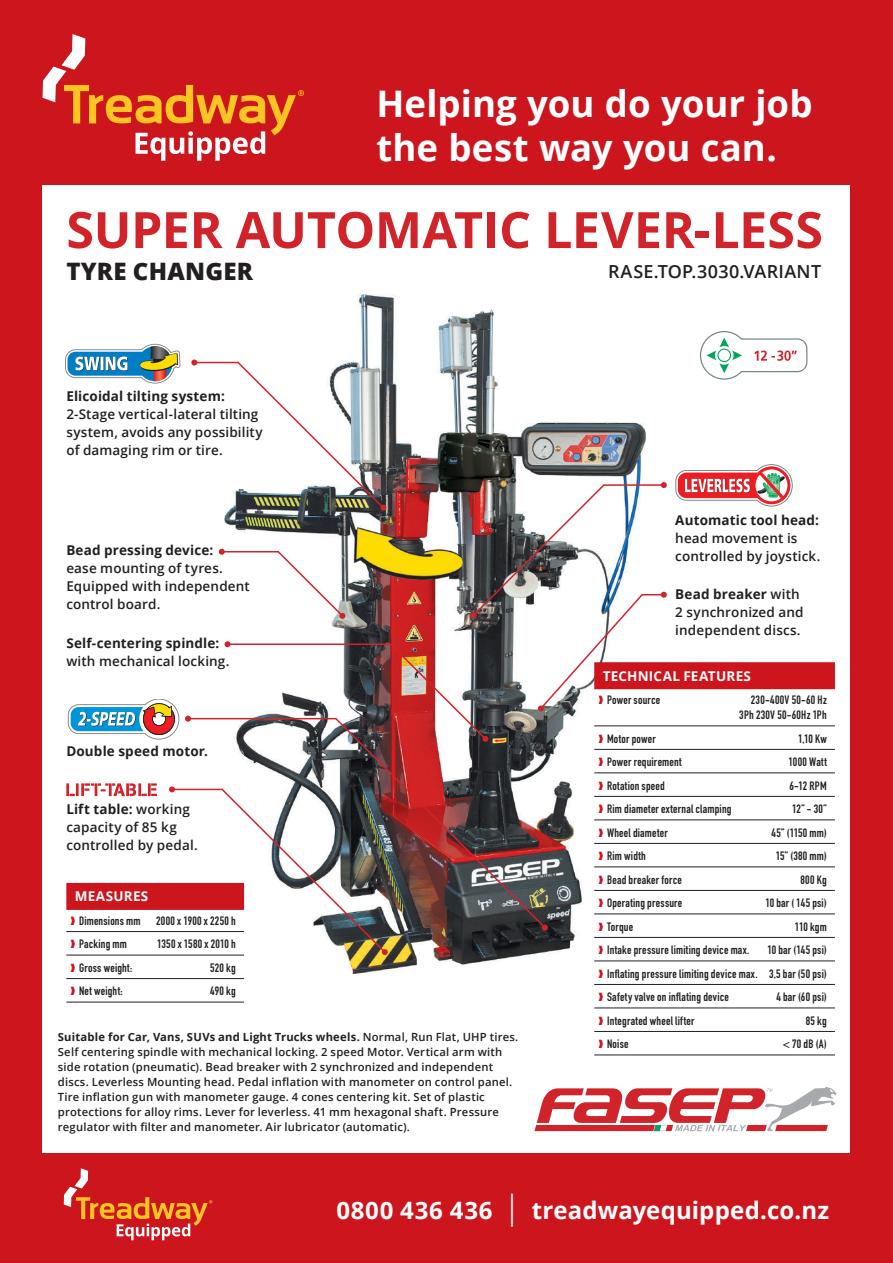
<style>
.page{position:relative;width:893px;height:1263px;background:#cd151d}
.page>*{position:absolute;margin:0;border:0;box-sizing:border-box;transform-origin:0 0}
.t1{font:700 50.1px "Open Sans";letter-spacing:-.005em;color:#d1232a}
.t2{font:700 36.6px/44px "Open Sans";letter-spacing:.005em;color:#fff}
.t3{font:700 24px "Open Sans";letter-spacing:.005em;color:#fff}
.t4{font:800 24px "Open Sans";letter-spacing:.01em;color:#231f20}
.t5{font:600 18px "Open Sans";letter-spacing:.02em;color:#231f20}
.t6{font:600 13.5px/18px "Open Sans";letter-spacing:.01em;color:#231f20}
.t7{font:700 13.5px "Open Sans";letter-spacing:.01em;color:#231f20}
.t8{font:700 13.5px "Open Sans";letter-spacing:.015em;color:#fff}
.t9{font:700 12px/23.5px "DIN Condensed";letter-spacing:.02em;color:#231f20;text-align:right}
.t10{font:600 11.25px/15px "Open Sans";letter-spacing:.02em;color:#231f20}
.s1{font-weight:700}
.s2{color:#cd151d}
.s3{font-weight:400;font-size:33.15px}
</style>
<div class="page">
<div style="left:43px;top:185px;width:807px;height:967px;background:#fff"></div>
<svg style="left:43px;top:34px;width:261px;height:127px"></svg>
<svg style="left:64px;top:1168px;width:148px;height:72px"></svg>
<svg style="left:534px;top:1086px;width:303px;height:46px"></svg>
<img style="left:244px;top:294px;width:401px;height:680px">
<svg style="left:66px;top:783px;width:91px;height:13px"></svg>
<div style="left:594px;top:662px;width:241px;height:27px;background:#cd151d"></div>
<hr style="left:594px;top:726px;width:241px;height:1px;background:#231f20">
<hr style="left:594px;top:749px;width:241px;height:1px;background:#231f20">
<hr style="left:594px;top:773px;width:241px;height:1px;background:#231f20">
<hr style="left:594px;top:796px;width:241px;height:1px;background:#231f20">
<hr style="left:594px;top:820px;width:241px;height:1px;background:#231f20">
<hr style="left:594px;top:843px;width:241px;height:1px;background:#231f20">
<hr style="left:594px;top:867px;width:241px;height:1px;background:#231f20">
<hr style="left:594px;top:890px;width:241px;height:1px;background:#231f20">
<hr style="left:594px;top:914px;width:241px;height:1px;background:#231f20">
<hr style="left:594px;top:937px;width:241px;height:1px;background:#231f20">
<hr style="left:594px;top:961px;width:241px;height:1px;background:#231f20">
<hr style="left:594px;top:984px;width:241px;height:1px;background:#231f20">
<hr style="left:594px;top:1008px;width:241px;height:1px;background:#231f20">
<hr style="left:594px;top:1031px;width:241px;height:1px;background:#231f20">
<hr style="left:594px;top:1055px;width:241px;height:1px;background:#231f20">
<div style="left:66px;top:883px;width:178px;height:27px;background:#cd151d"></div>
<hr style="left:66px;top:931px;width:178px;height:1px;background:#231f20">
<hr style="left:66px;top:955px;width:178px;height:1px;background:#231f20">
<hr style="left:66px;top:978px;width:178px;height:1px;background:#231f20">
<hr style="left:66px;top:1002px;width:178px;height:1px;background:#231f20">
<svg style="left:700px;top:331px;width:107px;height:49px"></svg>
<svg style="left:675px;top:464px;width:118px;height:43px"></svg>
<img style="left:236px;top:742px;width:311px;height:188px">
<svg style="left:542px;top:925px;width:6px;height:6px"></svg>
<svg style="left:169px;top:786px;width:219px;height:169px"></svg>
<svg style="left:65px;top:343px;width:602px;height:399px"></svg>
<h2 class="t2" style="left:376px;top:81px;width:438px">Helping you do your job the best way you can.</h2>
<h1 class="t1" style="left:66px;top:194px;width:758px">SUPER AUTOMATIC LEVER-LESS</h1>
<h3 class="t4" style="left:66px;top:253px;width:188px">TYRE CHANGER</h3>
<p class="t7" style="left:66px;top:386px;width:160px">Elicoidal tilting system:</p>
<p class="t6" style="left:66px;top:404px;width:198px">2-Stage vertical-lateral tilting system, avoids any possibility of damaging rim or tire.</p>
<p class="t7" style="left:66px;top:540px;width:149px">Bead pressing device:</p>
<p class="t6" style="left:66px;top:559px;width:185px">ease mounting of tyres.<br>Equipped with independent control board.</p>
<p class="t7" style="left:66px;top:633px;width:155px">Self-centering spindle:</p>
<p class="t6" style="left:66px;top:652px;width:165px">with mechanical locking.</p>
<p class="t7" style="left:66px;top:742px;width:143px">Double speed motor.</p>
<p class="t6" style="left:66px;top:800px;width:133px"><span class="s1">Lift table:</span> working capacity of 85 kg controlled by pedal.</p>
<p class="t8" style="left:75px;top:887px;width:75px">MEASURES</p>
<p class="t9" style="left:71px;top:909px;width:72px"><span class="s2">❱</span> Dimensions mm</p>
<p class="t9" style="left:156px;top:909px;width:81px">2000 x 1900 x 2250 h</p>
<p class="t9" style="left:71px;top:932px;width:58px"><span class="s2">❱</span> Packing mm</p>
<p class="t9" style="left:157px;top:932px;width:80px">1350 x 1580 x 2010 h</p>
<p class="t9" style="left:71px;top:956px;width:63px"><span class="s2">❱</span> Gross weight:</p>
<p class="t9" style="left:210px;top:956px;width:27px">520 kg</p>
<p class="t9" style="left:71px;top:979px;width:54px"><span class="s2">❱</span> Net weight:</p>
<p class="t9" style="left:210px;top:979px;width:27px">490 kg</p>
<p class="t10" style="left:58px;top:1029px;width:462px"><span class="s1">Suitable for Car, Vans, SUVs and Light Trucks wheels.</span> Normal, Run Flat, UHP tires.<br>Self centering spindle with mechanical locking. 2 speed Motor. Vertical arm with side rotation (pneumatic). Bead breaker with 2 synchronized and independent discs. Leverless Mounting head. Pedal inflation with manometer on control panel.<br>Tire inflation gun with manometer gauge. 4 cones centering kit. Set of plastic protections for alloy rims. Lever for leverless. 41 mm hexagonal shaft. Pressure regulator with filter and manometer. Air lubricator (automatic).</p>
<h3 class="t5" style="left:608px;top:259px;width:215px">RASE.TOP.3030.VARIANT</h3>
<p class="t7" style="left:675px;top:511px;width:145px">Automatic tool head:</p>
<p class="t6" style="left:675px;top:529px;width:147px">head movement is controlled by joystick.</p>
<p class="t6" style="left:675px;top:585px;width:130px"><span class="s1">Bead breaker</span> with<br>2 synchronized and independent discs.</p>
<p class="t8" style="left:603px;top:666px;width:150px">TECHNICAL FEATURES</p>
<p class="t9" style="left:598px;top:688px;width:63px"><span class="s2">❱</span> Power source</p>
<p class="t9" style="left:739px;top:692px;width:89px;line-height:15px">230-400V 50-60 Hz<br>3Ph 230V 50-60Hz 1Ph</p>
<p class="t9" style="left:598px;top:727px;width:59px"><span class="s2">❱</span> Motor power</p>
<p class="t9" style="left:798px;top:727px;width:30px">1,10 Kw</p>
<p class="t9" style="left:598px;top:750px;width:85px"><span class="s2">❱</span> Power requirement</p>
<p class="t9" style="left:789px;top:750px;width:40px">1000 Watt</p>
<p class="t9" style="left:598px;top:774px;width:68px"><span class="s2">❱</span> Rotation speed</p>
<p class="t9" style="left:790px;top:774px;width:39px">6-12 RPM</p>
<p class="t9" style="left:598px;top:797px;width:134px"><span class="s2">❱</span> Rim diameter external clamping</p>
<p class="t9" style="left:792px;top:797px;width:36px">12” - 30”</p>
<p class="t9" style="left:598px;top:821px;width:71px"><span class="s2">❱</span> Wheel diameter</p>
<p class="t9" style="left:771px;top:821px;width:57px">45” (1150 mm)</p>
<p class="t9" style="left:599px;top:844px;width:49px"><span class="s2">❱</span> Rim width</p>
<p class="t9" style="left:776px;top:844px;width:53px">15” (380 mm)</p>
<p class="t9" style="left:599px;top:868px;width:85px"><span class="s2">❱</span> Bead breaker force</p>
<p class="t9" style="left:800px;top:868px;width:28px">800 Kg</p>
<p class="t9" style="left:599px;top:891px;width:85px"><span class="s2">❱</span> Operating pressure</p>
<p class="t9" style="left:765px;top:891px;width:63px">10 bar ( 145 psi)</p>
<p class="t9" style="left:599px;top:915px;width:36px"><span class="s2">❱</span> Torque</p>
<p class="t9" style="left:795px;top:915px;width:34px">110 kgm</p>
<p class="t9" style="left:599px;top:938px;width:152px"><span class="s2">❱</span> Intake pressure limiting device max.</p>
<p class="t9" style="left:599px;top:938px;width:230px;text-align:justify;text-indent:169px">10 bar (145 psi) <span class="s2">❱</span> Inflating pressure limiting device max. 3,5 bar (50 psi) <span class="s2">❱</span> Safety valve on inflating device</p>
<p class="t9" style="left:776px;top:985px;width:52px">4 bar (60 psi)</p>
<p class="t9" style="left:599px;top:1009px;width:97px"><span class="s2">❱</span> Integrated wheel lifter</p>
<p class="t9" style="left:806px;top:1009px;width:23px">85 kg</p>
<p class="t9" style="left:599px;top:1032px;width:32px"><span class="s2">❱</span> Noise</p>
<p class="t9" style="left:783px;top:1032px;width:46px">&lt; 70 dB (A)</p>
<h3 class="t3" style="left:336px;top:1193px;width:494px">0800 436 436 <span class="s3">|</span> treadwayequipped.co.nz</h3>
</div>
